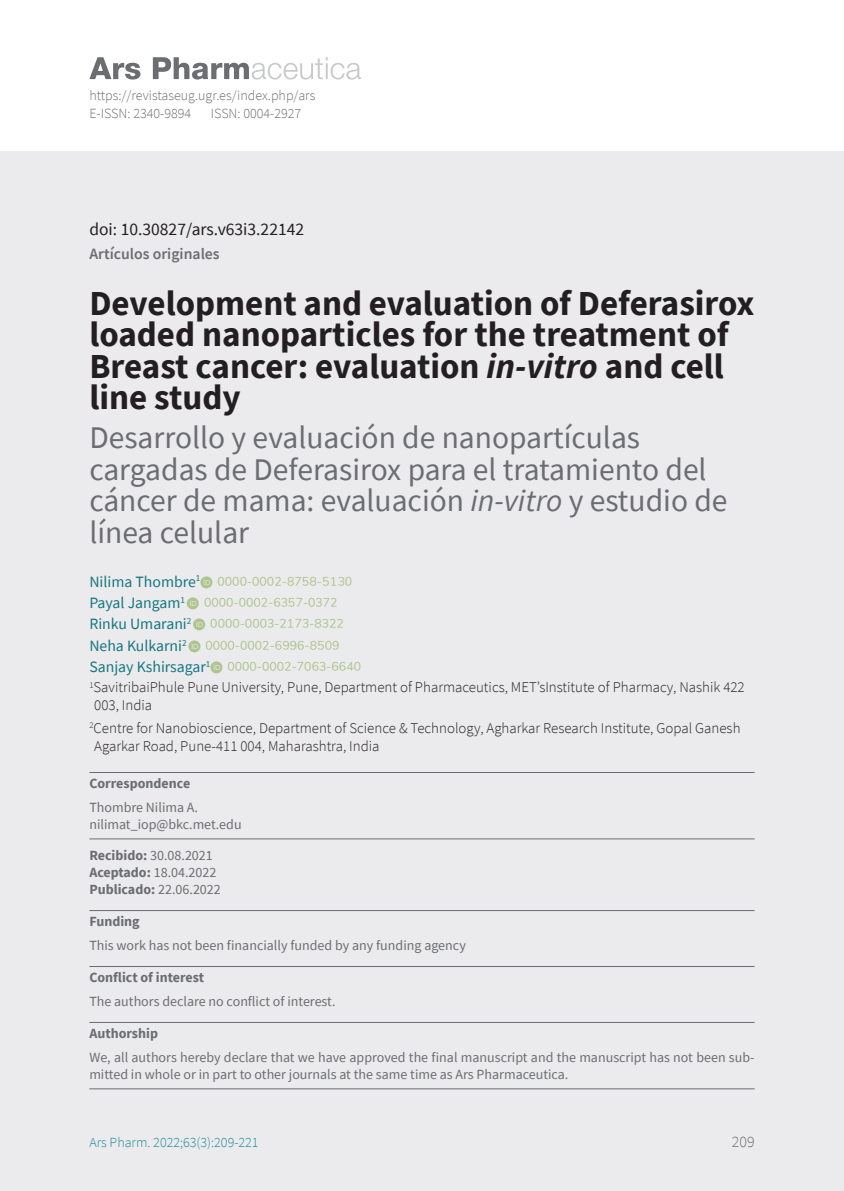
<style>
.page{position:relative;width:844px;height:1191px;background:#fff}
.page>*{position:absolute;margin:0;border:0;box-sizing:border-box;transform-origin:0 0}
.sps_titulo_original{font:700 35px/31.5px "Source Sans Pro";color:#231f20}
.sps_titulo_traduc{font:31.5px/31.5px "Source Sans Pro";color:#6c6d70}
.sps_doi{font:17.5px "Source Sans Pro";color:#231f20}
.sps_autores{font:15.75px "Source Sans Pro";color:#16767f}
.sps_seccion{font:600 15.75px "Source Sans Pro";color:#6c6d70}
.t1{font:300 15.75px "Source Sans Pro";color:#6c6d70}
.sps_afiliaciones{font:300 14.88px/17.8px "Source Sans Pro";color:#231f20}
.sps_linea_fin_metada{font:14px/16.8px "Source Sans Pro";color:#6c6d70}
.sps_texto_metadatos{font:14px "Source Sans Pro";color:#6c6d70}
.t2{font:300 14px "Source Sans Pro";color:#6c6d70}
.sps_titulo_metadatos{font:700 14px "Source Sans Pro";color:#6c6d70}
.t3{font:300 14px "Source Sans Pro";color:#1c8993}
.sps_texto_metadatos-2{font:700 14px "Source Sans Pro";color:#6c6d70}
.sps_autores-2{font:12.25px "Font Awesome 5 Brands";color:#adc38c}
.s1{font-style:italic}
.s2{color:#adc38c}
.s3{font-weight:700}
.s4{font-weight:400}
</style>
<div class="page">
<div style="left:0;top:151px;width:843px;height:1040px;background:#ebebed"></div>
<svg style="left:89px;top:57px;width:272px;height:23px"></svg>
<hr style="left:89px;top:772px;width:665px;height:1px;background:#6c6d70">
<hr style="left:89px;top:838px;width:665px;height:1px;background:#6c6d70">
<hr style="left:89px;top:910px;width:665px;height:1px;background:#6c6d70">
<hr style="left:89px;top:966px;width:665px;height:1px;background:#6c6d70">
<hr style="left:89px;top:1022px;width:665px;height:1px;background:#6c6d70">
<hr style="left:89px;top:1088px;width:665px;height:1px;background:#6c6d70">
<p class="t2" style="left:89px;top:86px;width:227px">https://revistaseug.ugr.es/index.php/ars</p>
<p class="t2" style="left:89px;top:105px;width:103px">E-ISSN: 2340-9894</p>
<p class="t2" style="left:211px;top:105px;width:92px">ISSN: 0004-2927</p>
<p class="sps_doi" style="left:89px;top:218px;width:216px">doi: 10.30827/ars.v63i3.22142</p>
<p class="sps_seccion" style="left:89px;top:243px;width:132px">Artículos originales</p>
<p class="sps_titulo_original" style="left:89px;top:287px;width:666px">Development and evaluation of Deferasirox loaded nanoparticles for the treatment of Breast cancer: evaluation <span class="s1">in-vitro</span> and cell line study</p>
<p class="sps_titulo_traduc" style="left:89px;top:422px;width:639px">Desarrollo y evaluación de nanopartículas cargadas de Deferasirox para el tratamiento del cáncer de mama: evaluación <span class="s1">in-vitro</span> y estudio de línea celular</p>
<p class="sps_autores" style="left:89px;top:571px;width:125px">Nilima Thombre<sup>1</sup><span class="s2">□</span></p>
<p class="sps_autores" style="left:89px;top:592px;width:111px">Payal Jangam<sup>1</sup> <span class="s2">□</span></p>
<p class="sps_autores" style="left:89px;top:614px;width:118px">Rinku Umarani<sup>2</sup> <span class="s2">□</span></p>
<p class="sps_autores-2" style="left:267px;top:618px;width:63px">✓ ✓✓</p>
<p class="sps_autores" style="left:89px;top:635px;width:113px">Neha Kulkarni<sup>2</sup> <span class="s2">□</span></p>
<p class="sps_autores" style="left:89px;top:657px;width:135px">Sanjay Kshirsagar<sup>1</sup><span class="s2">□</span></p>
<p class="sps_afiliaciones" style="left:94px;top:678px;width:651px;text-indent:-5px"><sup>1</sup>SavitribaiPhule Pune University, Pune, Department of Pharmaceutics, MET’sInstitute of Pharmacy, Nashik 422<br>003, India</p>
<p class="sps_afiliaciones" style="left:94px;top:719px;width:647px;text-indent:-5px"><sup>2</sup>Centre for Nanobioscience, Department of Science &amp; Technology, Agharkar Research Institute, Gopal Ganesh<br>Agarkar Road, Pune-411 004, Maharashtra, India</p>
<p class="sps_titulo_metadatos" style="left:89px;top:773px;width:102px">Correspondence</p>
<p class="sps_texto_metadatos" style="left:89px;top:798px;width:110px">Thombre Nilima A.</p>
<p class="sps_linea_fin_metada" style="left:89px;top:815px;width:154px">nilimat_iop@bkc.met.edu</p>
<p class="sps_texto_metadatos" style="left:89px;top:847px;width:125px"><span class="s3">Recibido:</span> 30.08.2021</p>
<p class="sps_texto_metadatos" style="left:89px;top:863px;width:128px"><span class="s3">Aceptado:</span> 18.04.2022</p>
<p class="sps_texto_metadatos-2" style="left:89px;top:880px;width:133px">Publicado: <span class="s4">22.06.2022</span></p>
<p class="sps_titulo_metadatos" style="left:89px;top:911px;width:52px">Funding</p>
<p class="sps_texto_metadatos" style="left:89px;top:936px;width:378px">This work has not been financially funded by any funding agency</p>
<p class="sps_titulo_metadatos" style="left:89px;top:967px;width:116px">Conflict of interest</p>
<p class="sps_texto_metadatos" style="left:89px;top:992px;width:248px">The authors declare no conflict of interest.</p>
<p class="sps_titulo_metadatos" style="left:89px;top:1023px;width:70px">Authorship</p>
<p class="sps_linea_fin_metada" style="left:89px;top:1048px;width:666px">We, all authors hereby declare that we have approved the final manuscript and the manuscript has not been sub&shy;mitted in whole or in part to other journals at the same time as Ars Pharmaceutica.</p>
<p class="t3" style="left:89px;top:1133px;width:171px">Ars Pharm. 2022;63(3):209-221</p>
<p class="t1" style="left:731px;top:1132px;width:24px">209</p>
</div>
